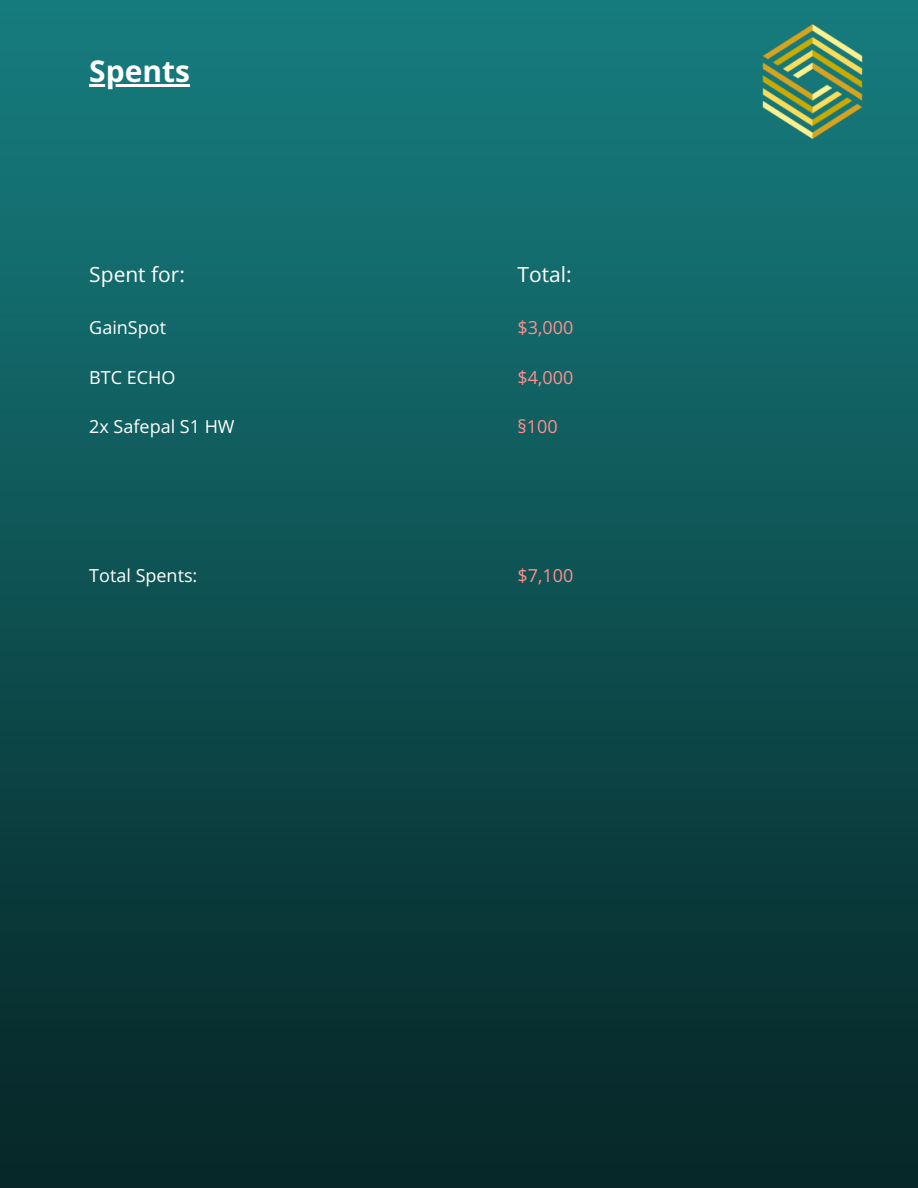
<style>
.page{position:relative;width:918px;height:1188px;background:#fff}
.page>*{position:absolute;margin:0;border:0;box-sizing:border-box;transform-origin:0 0}
.t1{font:700 30px "Open Sans Hebrew";color:#fff}
.t2{font:21px "Open Sans Hebrew";color:#fff}
.t3{font:18px "Open Sans Hebrew";color:#fff}
.t4{font:18px "Open Sans Hebrew";color:#ff8f8f}
</style>
<div class="page">
<img style="left:0;top:0;width:918px;height:1188px">
<img style="left:731px;top:0;width:162px;height:162px">
<hr style="left:89px;top:84px;width:101px;height:3px;background:#fff">
<h1 class="t1" style="left:89px;top:50px;width:102px">Spents</h1>
<p class="t2" style="left:89px;top:260px;width:97px">Spent for:</p>
<p class="t3" style="left:89px;top:315px;width:78px">GainSpot</p>
<p class="t3" style="left:89px;top:364px;width:88px">BTC ECHO</p>
<p class="t3" style="left:89px;top:414px;width:147px">2x Safepal S1 HW</p>
<p class="t3" style="left:89px;top:562px;width:110px">Total Spents:</p>
<p class="t2" style="left:518px;top:260px;width:56px">Total:</p>
<p class="t4" style="left:518px;top:315px;width:57px">$3,000</p>
<p class="t4" style="left:518px;top:364px;width:57px">$4,000</p>
<p class="t4" style="left:518px;top:414px;width:42px">§100</p>
<p class="t4" style="left:518px;top:562px;width:57px">$7,100</p>
</div>
